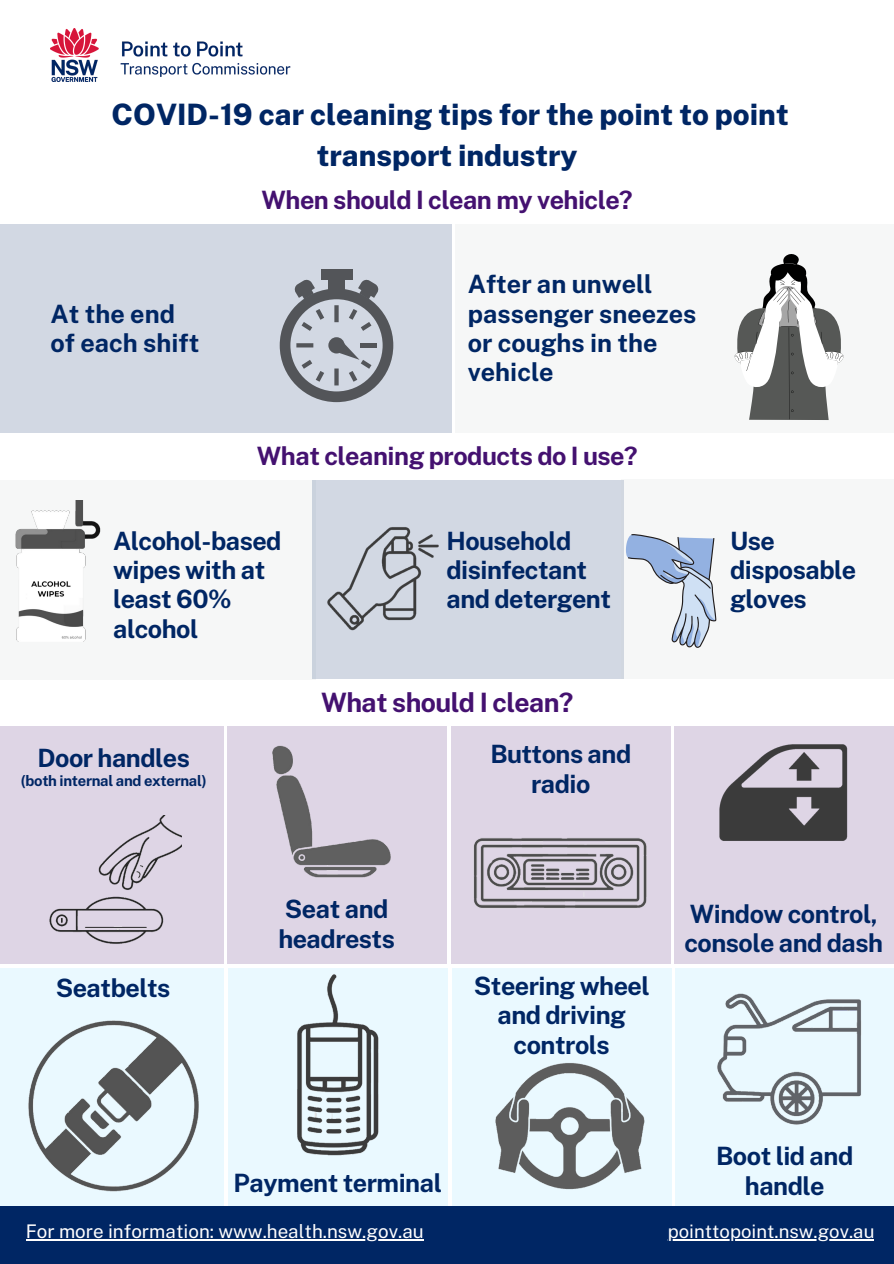
<style>
.page{position:relative;width:894px;height:1264px;background:#fff}
.page>*{position:absolute;margin:0;border:0;box-sizing:border-box;transform-origin:0 0}
.t1{font:800 29.55px/40.5px "Public Sans";color:#002664;text-align:center}
.t2{font:700 26.7px "Public Sans";letter-spacing:-.02em;color:#441170}
.t3{font:700 25.35px/29.2px "Public Sans";color:#002664}
.t4{font:700 25.35px "Public Sans";letter-spacing:-.02em;color:#441170}
.t5{font:700 25.2px/29.2px "Public Sans";letter-spacing:-.02em;color:#002664}
.t6{font:18.75px "Public Sans";color:#fff}
.t7{font:18.6px "Public Sans";color:#fff}
.t8{font:700 14.85px "Public Sans";letter-spacing:-.02em;color:#002664}
</style>
<div class="page">
<div style="left:0;top:224px;width:452px;height:208px;background:#d2d8e3"></div>
<div style="left:320px;top:269px;width:32px;height:11px;background:#535559"></div>
<svg style="left:279px;top:279px;width:114px;height:123px"></svg>
<div style="left:455px;top:224px;width:438px;height:208px;background:#f6f7f7"></div>
<svg style="left:734px;top:254px;width:109px;height:166px"></svg>
<div style="left:0;top:968px;width:223px;height:238px;background:#eaf9ff"></div>
<div style="left:228px;top:968px;width:220px;height:238px;background:#eaf9ff"></div>
<div style="left:452px;top:968px;width:219px;height:238px;background:#eaf9ff"></div>
<div style="left:451px;top:726px;width:219px;height:237px;background:#ded5e5"></div>
<img style="left:473px;top:838px;width:174px;height:70px">
<div style="left:675px;top:968px;width:218px;height:238px;background:#eaf9ff"></div>
<img style="left:495px;top:1063px;width:150px;height:127px">
<img style="left:297px;top:974px;width:82px;height:182px">
<img style="left:717px;top:993px;width:145px;height:132px">
<div style="left:0;top:726px;width:223px;height:237px;background:#ded5e5"></div>
<div style="left:227px;top:726px;width:219px;height:237px;background:#ded5e5"></div>
<div style="left:674px;top:726px;width:219px;height:237px;background:#ded5e5"></div>
<img style="left:272px;top:745px;width:119px;height:133px">
<img style="left:28px;top:1020px;width:171px;height:171px">
<img style="left:49px;top:815px;width:133px;height:129px">
<img style="left:719px;top:744px;width:129px;height:97px">
<div style="left:0;top:1206px;width:893px;height:57px;background:#002664"></div>
<div style="left:0;top:480px;width:315px;height:199px;background:#f6f7f7"></div>
<div style="left:312px;top:480px;width:311px;height:198px;background:#d2d8e3"></div>
<div style="left:621px;top:479px;width:272px;height:199px;background:#f6f7f7"></div>
<img style="left:15px;top:500px;width:86px;height:141px">
<img style="left:327px;top:527px;width:112px;height:104px">
<svg style="left:626px;top:534px;width:91px;height:114px"></svg>
<img style="left:50px;top:29px;width:241px;height:52px">
<hr style="left:667px;top:1239px;width:207px;height:1px;background:#fff">
<hr style="left:26px;top:1239px;width:397px;height:1px;background:#fff">
<p class="t1" style="left:112px;top:94px;width:678px">COVID-19 car cleaning tips for the point to point transport industry</p>
<p class="t4" style="left:261px;top:185px;width:372px">When should I clean my vehicle?</p>
<p class="t3" style="left:50px;top:299px;width:126px">At the end</p>
<p class="t3" style="left:50px;top:328px;width:150px">of each shift</p>
<p class="t3" style="left:467px;top:269px;width:230px">After an unwell passenger sneezes or coughs in the vehicle</p>
<p class="t4" style="left:257px;top:441px;width:382px">What cleaning products do I use?</p>
<p class="t5" style="left:113px;top:526px;width:170px">Alcohol-based wipes with at least 60% alcohol</p>
<p class="t5" style="left:446px;top:526px;width:166px">Household disinfectant and detergent</p>
<p class="t5" style="left:730px;top:526px;width:46px">Use</p>
<p class="t5" style="left:730px;top:555px;width:127px">disposable gloves</p>
<p class="t5" style="left:38px;top:743px;width:154px">Door handles</p>
<p class="t8" style="left:21px;top:772px;width:187px">(both internal and external)</p>
<p class="t2" style="left:321px;top:686px;width:254px">What should I clean?</p>
<p class="t5" style="left:490px;top:739px;width:142px">Buttons and</p>
<p class="t5" style="left:531px;top:768px;width:61px">radio</p>
<p class="t5" style="left:56px;top:973px;width:116px">Seatbelts</p>
<p class="t5" style="left:278px;top:894px;width:118px">Seat and headrests</p>
<p class="t5" style="left:473px;top:971px;width:177px;text-align:center">Steering wheel and driving controls</p>
<p class="t5" style="left:684px;top:899px;width:200px">Window control, console and dash</p>
<p class="t5" style="left:233px;top:1168px;width:210px">Payment terminal</p>
<p class="t6" style="left:26px;top:1220px;width:399px">For more information: www.health.nsw.gov.au</p>
<p class="t5" style="left:716px;top:1141px;width:139px;text-align:center">Boot lid and handle</p>
<p class="t7" style="left:667px;top:1220px;width:208px">pointtopoint.nsw.gov.au</p>
</div>
